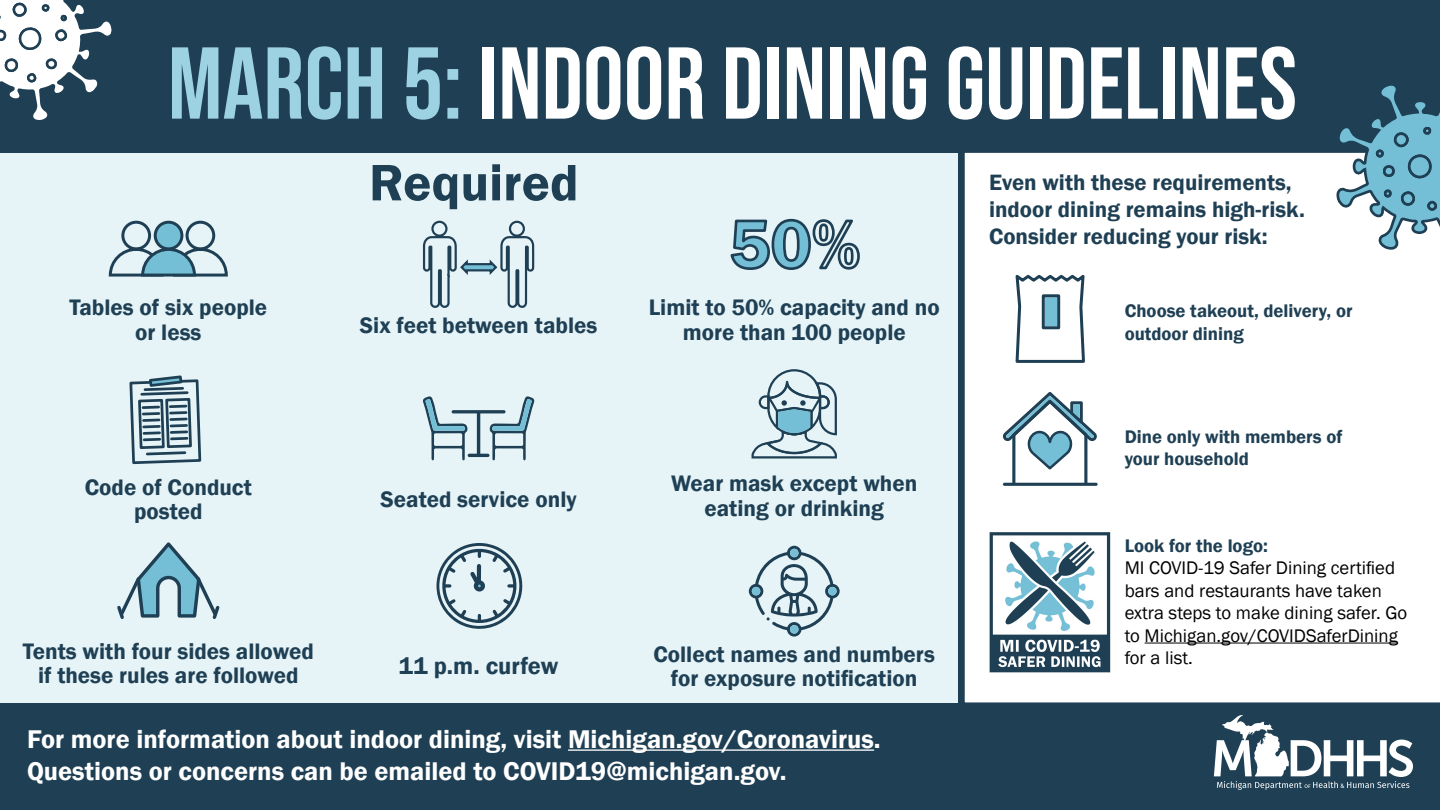
<style>
.page{position:relative;width:1440px;height:810px;background:#1f4054}
.page>*{position:absolute;margin:0;border:0;box-sizing:border-box;transform-origin:0 0}
.t1{font:101.85px "Bebas Neue";color:#fff}
.t2{font:600 53.1px "Franklin Gothic";color:#1f4054}
.t3{font:600 26.33px/31.6px "Franklin Gothic";color:#fff}
.t4{font:600 24.45px "Franklin Gothic";color:#1f4054}
.t5{font:600 23.02px/24.2px "Franklin Gothic";color:#1f4054;text-align:center}
.t6{font:600 22.8px/27px "Franklin Gothic";color:#1f4054}
.t7{font:18.75px/22.5px "Franklin Gothic";color:#000}
.t8{font:600 18.75px/22.5px "Franklin Gothic";color:#1f4054}
.s1{color:#9dd2e2}
</style>
<div class="page">
<div style="left:0;top:153px;width:1440px;height:549px;background:#e6f4f8"></div>
<div style="left:955px;top:152px;width:485px;height:551px;background:#fff"></div>
<svg style="left:422px;top:220px;width:113px;height:88px"></svg>
<svg style="left:108px;top:220px;width:120px;height:57px"></svg>
<svg style="left:129px;top:375px;width:73px;height:90px"></svg>
<svg style="left:117px;top:542px;width:103px;height:77px"></svg>
<svg style="left:423px;top:396px;width:112px;height:64px"></svg>
<svg style="left:0;top:0;width:112px;height:120px"></svg>
<svg style="left:749px;top:546px;width:91px;height:91px"></svg>
<svg style="left:1214px;top:715px;width:199px;height:75px"></svg>
<hr style="left:568px;top:749px;width:306px;height:2px;background:#fff">
<hr style="left:1145px;top:643px;width:253px;height:1px;background:#000">
<svg style="left:730px;top:218px;width:130px;height:52px"></svg>
<img style="left:978px;top:527px;width:136px;height:147px">
<svg style="left:1003px;top:392px;width:95px;height:94px;background:#becfd6"></svg>
<svg style="left:752px;top:369px;width:85px;height:90px"></svg>
<svg style="left:1013px;top:270px;width:74px;height:94px;background:#dce1e4"></svg>
<div style="left:1042px;top:294px;width:18px;height:35px;background:#75bfd6"></div>
<div style="left:1042px;top:294px;width:18px;height:35px;border:3px solid #1f4054"></div>
<svg style="left:1335px;top:85px;width:105px;height:166px"></svg>
<svg style="left:436px;top:543px;width:87px;height:86px"></svg>
<div style="left:476px;top:582px;width:7px;height:7px;background:#75bfd6;border-radius:50%"></div>
<div style="left:474px;top:580px;width:11px;height:12px;border:4px solid #1f4054;border-radius:50%"></div>
<h1 class="t1" style="left:168px;top:26px;width:1131px"><span class="s1">MARCH 5:</span> INDOOR DINING GUIDELINES</h1>
<p class="t5" style="left:69px;top:296px;width:199px">Tables of six people or less</p>
<p class="t5" style="left:85px;top:476px;width:169px">Code of Conduct posted</p>
<h2 class="t2" style="left:369px;top:150px;width:211px">Required</h2>
<p class="t5" style="left:649px;top:296px;width:293px">Limit to 50% capacity and no</p>
<p class="t5" style="left:360px;top:313px;width:239px">Six feet between tables</p>
<p class="t5" style="left:683px;top:320px;width:225px">more than 100 people</p>
<p class="t5" style="left:381px;top:487px;width:198px">Seated service only</p>
<p class="t5" style="left:671px;top:472px;width:248px">Wear mask except when eating or drinking</p>
<p class="t5" style="left:23px;top:639px;width:293px">Tents with four sides allowed if these rules are followed</p>
<p class="t5" style="left:653px;top:643px;width:283px">Collect names and numbers for exposure notification</p>
<p class="t3" style="left:27px;top:724px;width:855px">For more information about indoor dining, visit Michigan.gov/Coronavirus.<br>Questions or concerns can be emailed to COVID19@michigan.gov.</p>
<p class="t4" style="left:399px;top:650px;width:161px">11 p.m. curfew</p>
<p class="t6" style="left:989px;top:169px;width:317px">Even with these requirements, indoor dining remains high-risk.<br>Consider reducing your risk:</p>
<p class="t8" style="left:1125px;top:300px;width:229px">Choose takeout, delivery, or outdoor dining</p>
<p class="t8" style="left:1125px;top:425px;width:219px">Dine only with members of your household</p>
<p class="t8" style="left:1125px;top:534px;width:145px">Look for the logo:</p>
<p class="t7" style="left:1125px;top:557px;width:284px">MI COVID-19 Safer Dining certified bars and restaurants have taken extra steps to make dining safer. Go to Michigan.gov/COVIDSaferDining for a list.</p>
</div>
